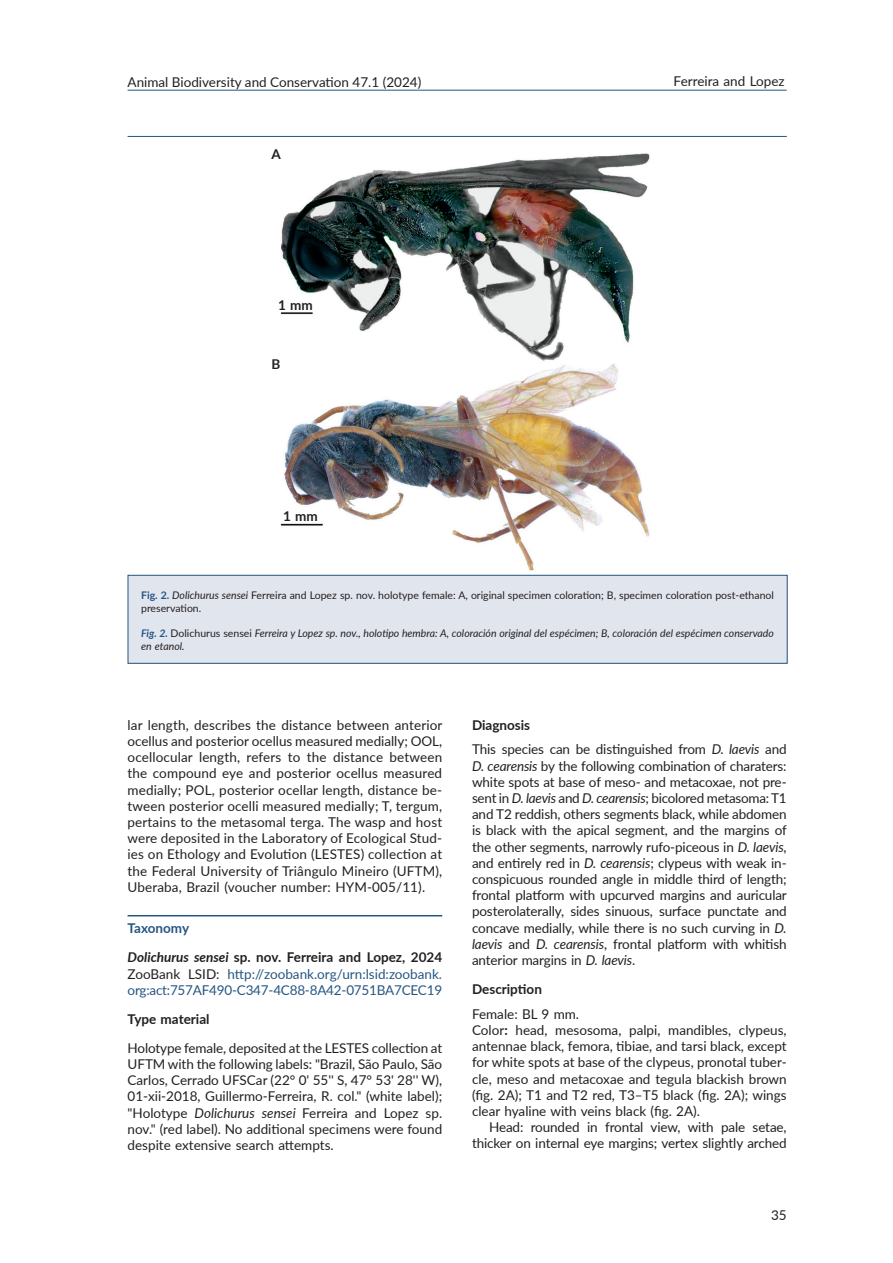
<style>
.page{position:relative;width:893px;height:1263px;background:#fff}
.page>*{position:absolute;margin:0;border:0;box-sizing:border-box;transform-origin:0 0}
.Norm_1ª-sult_ang{font:13.5px/16.2px "Lato";color:#231f20;text-align:justify}
.Normal_ult_ang{font:13.5px/16.2px "Lato";letter-spacing:.01em;color:#231f20;text-align:justify}
.Normal_1º_ang{font:13.5px/16.2px "Lato";color:#231f20;text-align:justify}
.Subtítol_2{font:13.5px/16.2px "Lato";letter-spacing:-.015em;color:#265582;text-align:justify}
.Normal_ang{font:13.5px/16.2px "Lato";letter-spacing:-.01em;color:#231f20;text-align:right}
.Subtítol_2-2{font:700 13.5px "Lato";color:#231f20}
.Subtítol_1{font:700 13.5px "Lato";color:#265582}
.Normal_1º_ang-2{font:700 13.5px "Lato";color:#231f20}
.Normal_1º_esp{font:700 13.5px "Lato";color:#231f20}
.Peu_2_esp{font:italic 10.5px/12.6px "Lato";color:#231f20}
.Peu_1_ang{font:10.5px/12.6px "Lato";color:#231f20}
.s1{font-weight:700;color:#265582}
.s2{font-style:italic}
.s3{font-style:normal}
.s4{font-weight:700;font-style:italic;color:#231f20}
.s5{font-weight:700;color:#231f20}
.s6{color:#231f20}
.s7{font-weight:700}
</style>
<div class="page">
<hr style="left:128px;top:90px;width:659px;height:1px;background:#265582">
<hr style="left:128px;top:915px;width:314px;height:1px;background:#265582">
<img style="left:263px;top:153px;width:390px;height:422px">
<div style="left:128px;top:575px;width:659px;height:88px;background:#e1e5ee"></div>
<div style="left:128px;top:575px;width:659px;height:89px;border:1px solid #265582"></div>
<hr style="left:128px;top:136px;width:659px;height:1px;background:#265582">
<p class="Norm_1ª-sult_ang" style="left:128px;top:73px;width:295px">Animal Biodiversity and Conservation 47.1 (2024)</p>
<p class="Norm_1ª-sult_ang" style="left:674px;top:72px;width:112px">Ferreira and Lopez</p>
<p class="Normal_1º_ang-2" style="left:272px;top:144px;width:11px">A</p>
<p class="Normal_1º_ang-2" style="left:278px;top:295px;width:36px">1 mm</p>
<p class="Normal_1º_esp" style="left:272px;top:354px;width:10px">B</p>
<p class="Normal_1º_ang-2" style="left:283px;top:506px;width:36px">1 mm</p>
<p class="Peu_1_ang" style="left:141px;top:588px;width:634px"><span class="s1">Fig. 2.</span> <span class="s2">Dolichurus sensei</span> Ferreira and Lopez sp. nov. holotype female: A, original specimen coloration; B, specimen coloration post-ethanol preservation.</p>
<p class="Peu_2_esp" style="left:141px;top:626px;width:634px"><span class="s1">Fig. 2.</span> <span class="s3">Dolichurus sensei</span> Ferreira y Lopez sp. nov., holotipo hembra: A, coloración original del espécimen; B, coloración del espécimen conservado en etanol.</p>
<p class="Normal_ult_ang" style="left:128px;top:716px;width:316px">lar length, describes the distance between anterior ocellus and posterior ocellus measured medially; OOL, ocellocular length, refers to the distance between the compound eye and posterior ocellus measured medially; POL, posterior ocellar length, distance be&shy;tween posterior ocelli measured medially; T, tergum, pertains to the metasomal terga. The wasp and host were deposited in the Laboratory of Ecological Stud&shy;ies on Ethology and Evolution (LESTES) collection at the Federal University of Triângulo Mineiro (UFTM), Uberaba, Brazil (voucher number: HYM-005/11).</p>
<p class="Subtítol_1" style="left:128px;top:919px;width:63px">Taxonomy</p>
<p class="Subtítol_2" style="left:128px;top:949px;width:316px"><span class="s4">Dolichurus sensei</span> <span class="s5">sp. nov. Ferreira and Lopez, 2024<br></span><span class="s6">ZooBank LSID:</span> http://zoobank.org/urn:lsid:zoobank. org:act:757AF490-C347-4C88-8A42-0751BA7CEC19</p>
<p class="Subtítol_2-2" style="left:128px;top:1009px;width:83px">Type material</p>
<p class="Norm_1ª-sult_ang" style="left:128px;top:1039px;width:316px">Holotype female, deposited at the LESTES collection at UFTM with the following labels: "Brazil, São Paulo, São Carlos, Cerrado UFSCar (22° 0' 55'' S, 47° 53' 28'' W), 01-xii-2018, Guillermo-Ferreira, R. col." (white label); "Holotype <span class="s2">Dolichurus sensei</span> Ferreira and Lopez sp. nov." (red label). No additional specimens were found despite extensive search attempts.</p>
<p class="Subtítol_2-2" style="left:472px;top:715px;width:60px">Diagnosis</p>
<p class="Norm_1ª-sult_ang" style="left:472px;top:741px;width:316px">This species can be distinguished from <span class="s2">D. laevis</span> and <span class="s2">D. cearensis</span> by the following combination of charaters: white spots at base of meso- and metacoxae, not pre&shy;sent in <span class="s2">D. laevis</span> and <span class="s2">D. cearensis</span>; bicolored metasoma: T1 and T2 reddish, others segments black, while abdomen is black with the apical segment, and the margins of the other segments, narrowly rufo-piceous in <span class="s2">D. laevis</span>, and entirely red in <span class="s2">D. cearensis</span>; clypeus with weak in&shy;conspicuous rounded angle in middle third of length; frontal platform with upcurved margins and auricular posterolaterally, sides sinuous, surface punctate and concave medially, while there is no such curving in <span class="s2">D. laevis</span> and <span class="s2">D. cearensis</span>, frontal platform with whitish anterior margins in <span class="s2">D. laevis</span>.</p>
<p class="Subtítol_2-2" style="left:472px;top:979px;width:71px">Description</p>
<p class="Normal_1º_ang" style="left:472px;top:1005px;width:109px">Female: BL 9 mm.</p>
<p class="Normal_1º_ang" style="left:472px;top:1021px;width:316px">Color<span class="s7">:</span> head, mesosoma, palpi, mandibles, clypeus, antennae black, femora, tibiae, and tarsi black, except for white spots at base of the clypeus, pronotal tuber&shy;cle, meso and metacoxae and tegula blackish brown (fig. 2A); T1 and T2 red, T3–T5 black (fig. 2A); wings clear hyaline with veins black (fig. 2A).</p>
<p class="Normal_ang" style="left:472px;top:1118px;width:316px">Head: rounded in frontal view, with pale setae, thicker on internal eye margins; vertex slightly arched</p>
<p class="Norm_1ª-sult_ang" style="left:771px;top:1207px;width:17px">35</p>
</div>
